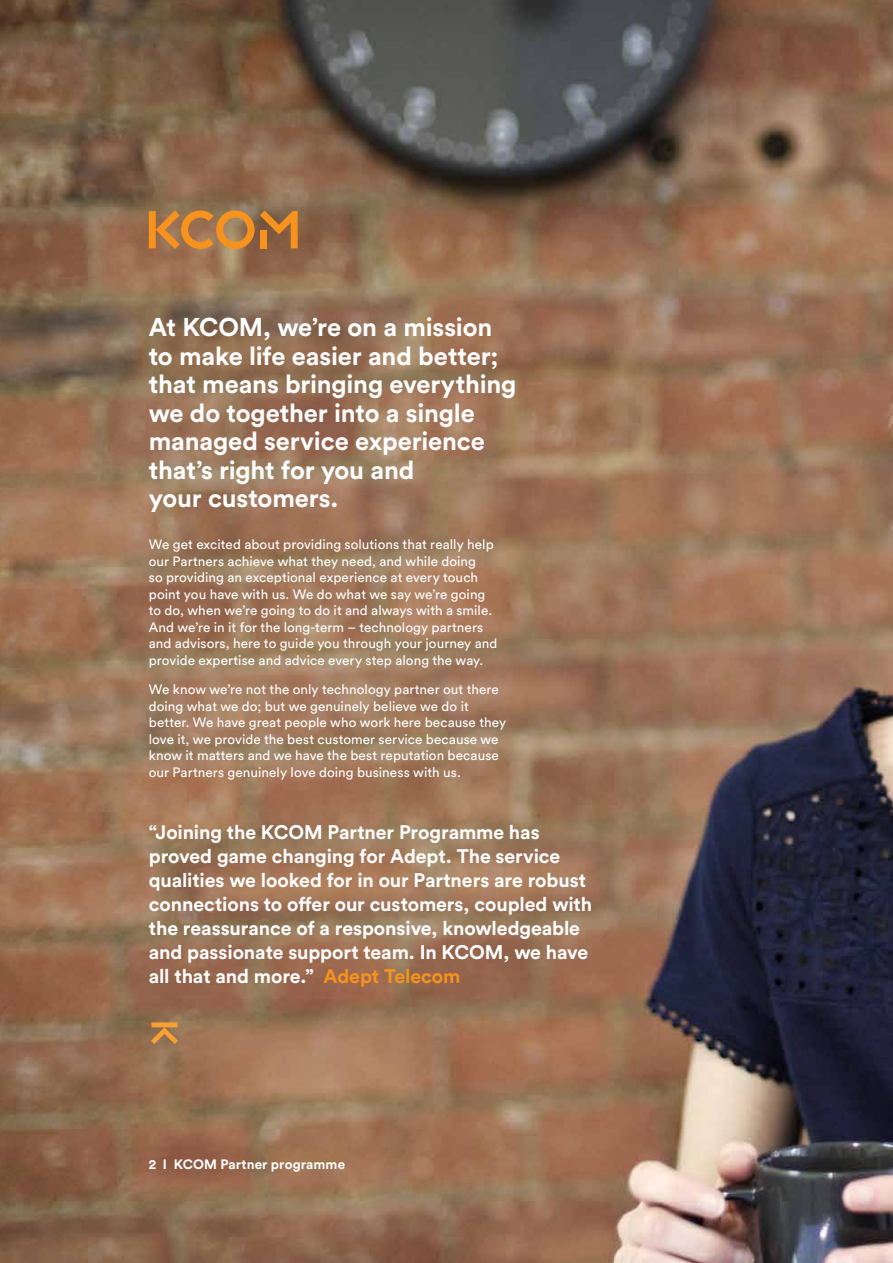
<style>
.page{position:relative;width:893px;height:1263px;background:#fff}
.page>*{position:absolute;margin:0;border:0;box-sizing:border-box;transform-origin:0 0}
.t1{font:700 25.5px/28.5px "Circular Std";letter-spacing:-.005em;color:#fff}
.t2{font:700 19.5px/24px "Circular Std";letter-spacing:-.005em;color:#fff}
.t3{font:13.5px/16.5px "Circular Std";letter-spacing:.005em;color:#fff}
.t4{font:700 13.5px "Circular Std";letter-spacing:.01em;color:#fff}
.s1{color:#f7931d}
</style>
<div class="page">
<img style="left:0;top:0;width:893px;height:1263px">
<svg style="left:149px;top:210px;width:149px;height:39px;background:#bc7d3b"></svg>
<svg style="left:151px;top:1022px;width:27px;height:22px"></svg>
<h1 class="t1" style="left:149px;top:313px;width:369px">At KCOM, we’re on a mission to make life easier and better; that means bringing everything we do together into a single managed service experience that’s right for you and<br>your customers.</h1>
<p class="t3" style="left:149px;top:536px;width:350px">We get excited about providing solutions that really help our Partners achieve what they need, and while doing<br>so providing an exceptional experience at every touch point you have with us. We do what we say we’re going to do, when we’re going to do it and always with a smile.<br>And we’re in it for the long-term – technology partners and advisors, here to guide you through your journey and provide expertise and advice every step along the way.</p>
<p class="t3" style="left:149px;top:681px;width:359px">We know we’re not the only technology partner out there doing what we do; but we genuinely believe we do it better. We have great people who work here because they love it, we provide the best customer service because we know it matters and we have the best reputation because our Partners genuinely love doing business with us.</p>
<p class="t2" style="left:149px;top:819px;width:445px">“Joining the KCOM Partner Programme has proved game changing for Adept. The service qualities we looked for in our Partners are robust connections to offer our customers, coupled with the reassurance of a responsive, knowledgeable and passionate support team. In KCOM, we have all that and more.” <span class="s1">Adept Telecom</span></p>
<p class="t4" style="left:149px;top:1155px;width:198px">2 I KCOM Partner programme</p>
</div>
